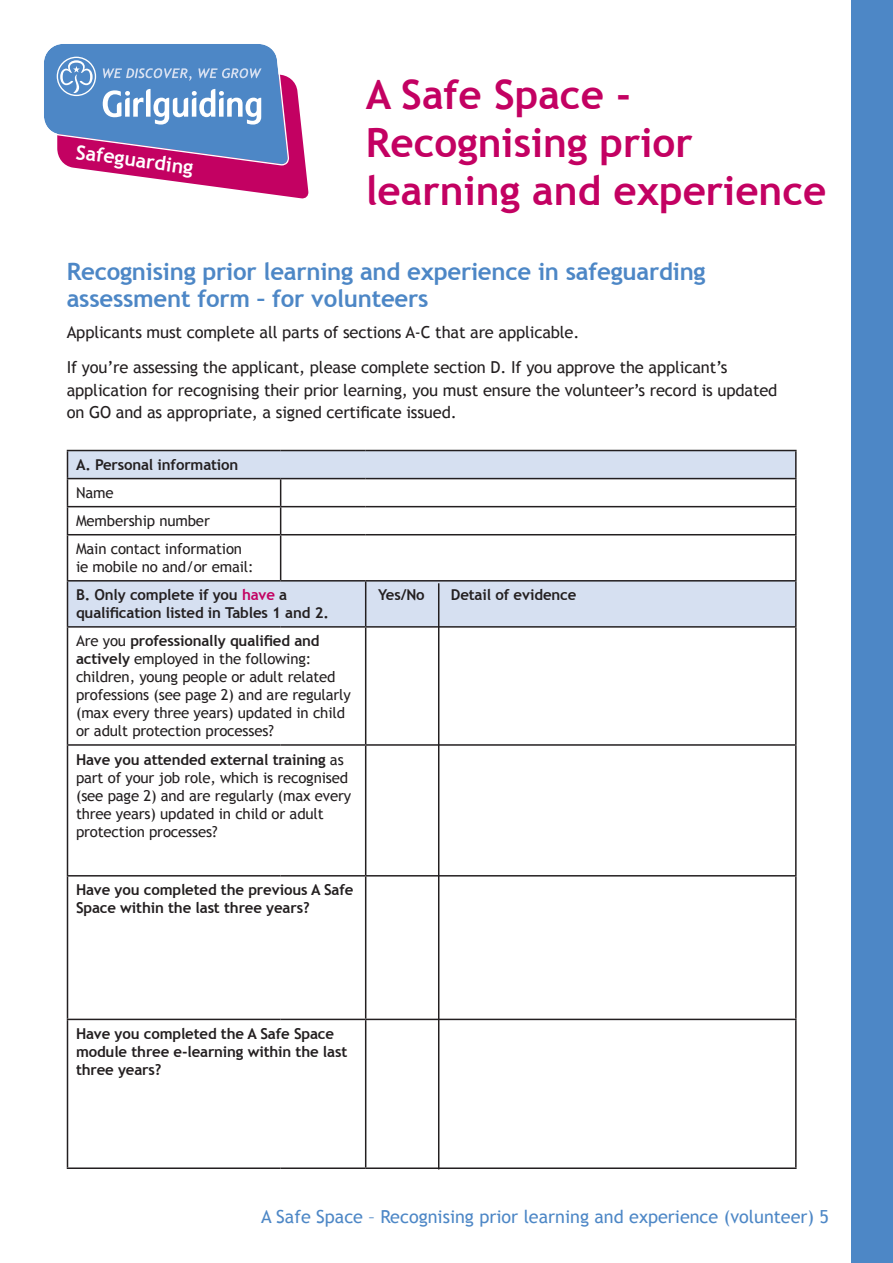
<style>
.page{position:relative;width:893px;height:1263px;background:#4d87c6}
.page>*{position:absolute;margin:0;border:0;box-sizing:border-box;transform-origin:0 0}
.Main_heading{font:700 40.5px/48px "Trebuchet MS";color:#c30162}
.body_copy{font:700 24px/27px "Trebuchet MS";letter-spacing:-.01em;color:#4d87c6}
.t1{font:700 19.65px "Trebuchet MS";color:#fff}
.t2{font:18px "Trebuchet MS";color:#4d87c6}
.body_copy-2{font:16.5px/22.5px "Trebuchet MS";letter-spacing:-.01em;color:#231f20}
.body_copy-3{font:15px/18px "Trebuchet MS";letter-spacing:-.01em;color:#231f20}
.body_copy-4{font:700 15px/18px "Trebuchet MS";letter-spacing:-.01em;color:#231f20}
.s1{color:#c30162}
.s2{font-weight:700}
</style>
<div class="page">
<div style="left:0;top:0;width:850px;height:1263px;background:#fff"></div>
<svg style="left:44px;top:44px;width:264px;height:154px"></svg>
<svg style="left:68px;top:451px;width:727px;height:175px"></svg>
<hr style="left:67px;top:450px;width:214px;height:1px;background:#231f20">
<hr style="left:281px;top:450px;width:85px;height:1px;background:#231f20">
<hr style="left:366px;top:450px;width:431px;height:1px;background:#231f20">
<hr style="left:795px;top:451px;width:2px;height:27px;background:#231f20">
<hr style="left:67px;top:478px;width:214px;height:1px;background:#231f20">
<hr style="left:281px;top:478px;width:85px;height:1px;background:#231f20">
<hr style="left:366px;top:478px;width:431px;height:1px;background:#231f20">
<hr style="left:795px;top:479px;width:2px;height:27px;background:#231f20">
<hr style="left:67px;top:506px;width:214px;height:1px;background:#231f20">
<svg style="left:67px;top:451px;width:1px;height:83px"></svg>
<hr style="left:281px;top:506px;width:85px;height:1px;background:#231f20">
<svg style="left:280px;top:479px;width:1px;height:55px"></svg>
<hr style="left:366px;top:506px;width:431px;height:1px;background:#231f20">
<hr style="left:795px;top:507px;width:2px;height:27px;background:#231f20">
<hr style="left:67px;top:534px;width:214px;height:1px;background:#231f20">
<hr style="left:67px;top:535px;width:1px;height:45px;background:#231f20">
<hr style="left:281px;top:534px;width:85px;height:1px;background:#231f20">
<hr style="left:280px;top:535px;width:1px;height:45px;background:#231f20">
<hr style="left:366px;top:534px;width:431px;height:1px;background:#231f20">
<hr style="left:795px;top:535px;width:2px;height:45px;background:#231f20">
<hr style="left:67px;top:580px;width:214px;height:1px;background:#231f20">
<hr style="left:67px;top:581px;width:1px;height:45px;background:#231f20">
<hr style="left:281px;top:580px;width:85px;height:1px;background:#231f20">
<hr style="left:366px;top:580px;width:431px;height:1px;background:#231f20">
<hr style="left:365px;top:581px;width:1px;height:45px;background:#231f20">
<hr style="left:795px;top:581px;width:2px;height:45px;background:#231f20">
<hr style="left:67px;top:626px;width:214px;height:2px;background:#231f20">
<hr style="left:67px;top:628px;width:1px;height:116px;background:#231f20">
<hr style="left:281px;top:626px;width:85px;height:2px;background:#231f20">
<hr style="left:366px;top:626px;width:431px;height:2px;background:#231f20">
<hr style="left:365px;top:628px;width:1px;height:116px;background:#231f20">
<hr style="left:795px;top:628px;width:2px;height:116px;background:#231f20">
<hr style="left:67px;top:744px;width:214px;height:2px;background:#231f20">
<hr style="left:67px;top:746px;width:1px;height:129px;background:#231f20">
<hr style="left:281px;top:744px;width:85px;height:2px;background:#231f20">
<hr style="left:366px;top:744px;width:431px;height:2px;background:#231f20">
<hr style="left:365px;top:746px;width:1px;height:129px;background:#231f20">
<hr style="left:795px;top:746px;width:2px;height:129px;background:#231f20">
<hr style="left:67px;top:875px;width:214px;height:1px;background:#231f20">
<hr style="left:67px;top:876px;width:1px;height:143px;background:#231f20">
<hr style="left:281px;top:875px;width:85px;height:1px;background:#231f20">
<hr style="left:366px;top:875px;width:431px;height:1px;background:#231f20">
<hr style="left:365px;top:876px;width:1px;height:143px;background:#231f20">
<hr style="left:795px;top:876px;width:2px;height:143px;background:#231f20">
<hr style="left:67px;top:1019px;width:214px;height:1px;background:#231f20">
<hr style="left:67px;top:1020px;width:1px;height:147px;background:#231f20">
<hr style="left:281px;top:1019px;width:85px;height:1px;background:#231f20">
<hr style="left:366px;top:1019px;width:431px;height:1px;background:#231f20">
<hr style="left:365px;top:1020px;width:1px;height:147px;background:#231f20">
<hr style="left:795px;top:1020px;width:2px;height:147px;background:#231f20">
<hr style="left:67px;top:1167px;width:214px;height:2px;background:#231f20">
<hr style="left:281px;top:1167px;width:85px;height:2px;background:#231f20">
<hr style="left:366px;top:1167px;width:431px;height:2px;background:#231f20">
<hr style="left:438px;top:583px;width:1px;height:586px;background:#231f20">
<p class="t1" style="left:78px;top:139px;width:120px;rotate:8deg">Safeguarding</p>
<p class="Main_heading" style="left:366px;top:70px;width:462px">A Safe Space -<br>Recognising prior learning and experience</p>
<p class="body_copy" style="left:67px;top:258px;width:640px">Recognising prior learning and experience in safeguarding assessment form – for volunteers</p>
<p class="body_copy-2" style="left:67px;top:321px;width:514px">Applicants must complete all parts of sections A-C that are applicable.</p>
<p class="body_copy-2" style="left:67px;top:356px;width:712px">If you’re assessing the applicant, please complete section D. If you approve the applicant’s application for recognising their prior learning, you must ensure the volunteer’s record is updated on GO and as appropriate, a signed certificate issued.</p>
<p class="body_copy-4" style="left:76px;top:456px;width:164px">A. Personal information</p>
<p class="body_copy-3" style="left:76px;top:484px;width:39px">Name</p>
<p class="body_copy-3" style="left:76px;top:512px;width:135px">Membership number</p>
<p class="body_copy-3" style="left:76px;top:540px;width:179px">Main contact information ie mobile no and/or email:</p>
<p class="body_copy-4" style="left:76px;top:586px;width:254px">B. Only complete if you <span class="s1">have</span> a qualification listed in Tables 1 and 2.</p>
<p class="body_copy-4" style="left:378px;top:586px;width:48px">Yes/No</p>
<p class="body_copy-4" style="left:451px;top:586px;width:127px">Detail of evidence</p>
<p class="body_copy-3" style="left:76px;top:632px;width:276px">Are you <span class="s2">professionally qualified and actively</span> employed in the following: children, young people or adult related professions (see page 2) and are regularly (max every three years) updated in child or adult protection processes?</p>
<p class="body_copy-3" style="left:76px;top:750px;width:277px"><span class="s2">Have you attended external training</span> as part of your job role, which is recognised (see page 2) and are regularly (max every three years) updated in child or adult protection processes?</p>
<p class="body_copy-4" style="left:76px;top:881px;width:279px">Have you completed the previous A Safe<br>Space within the last three years?</p>
<p class="body_copy-4" style="left:76px;top:1025px;width:273px">Have you completed the A Safe Space module three e-learning within the last three years?</p>
<p class="t2" style="left:261px;top:1206px;width:569px">A Safe Space – Recognising prior learning and experience (volunteer) 5</p>
</div>
